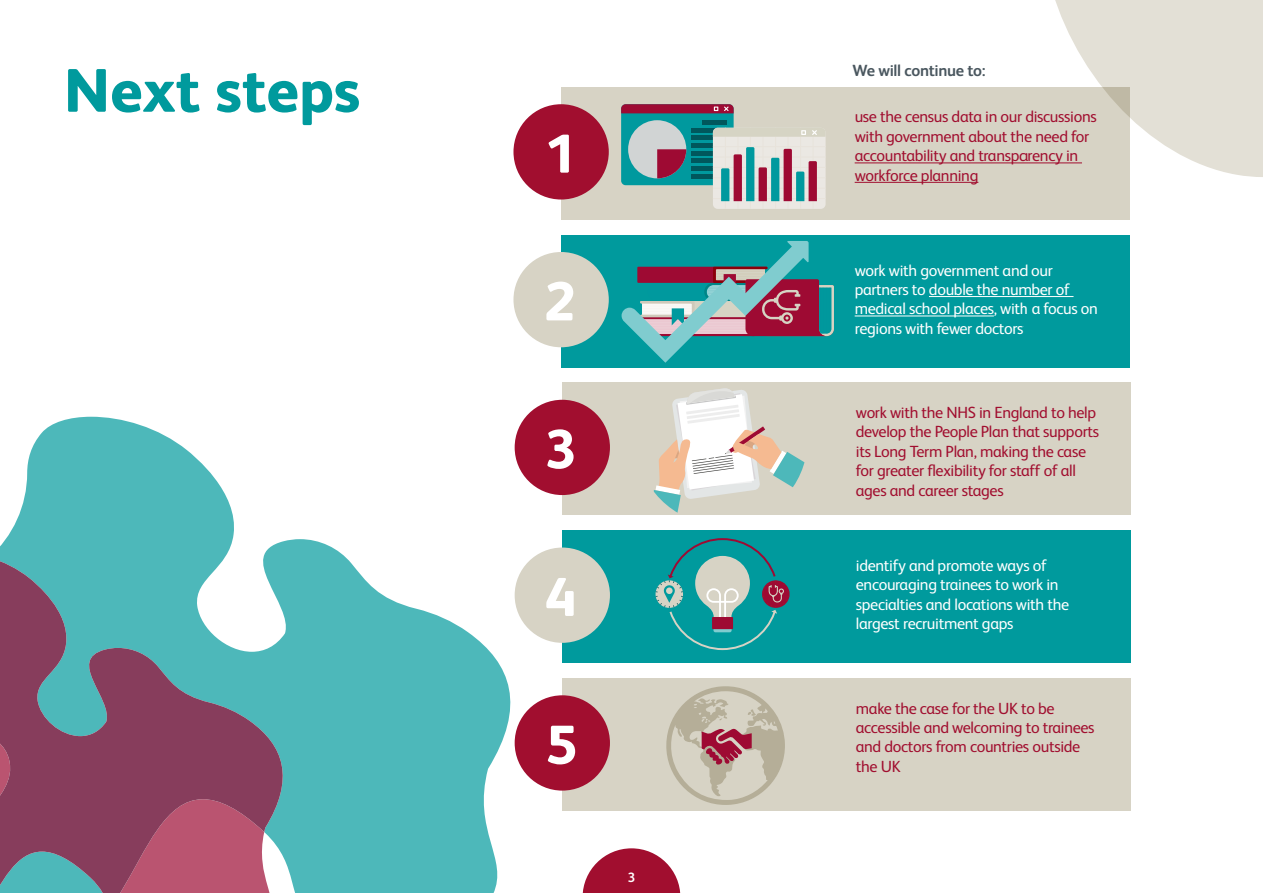
<style>
.page{position:relative;width:1263px;height:893px;background:#fff}
.page>*{position:absolute;margin:0;border:0;box-sizing:border-box;transform-origin:0 0}
.t1{font:800 61.5px "FS Albert";color:#009a9d}
.t2{font:800 54.75px "FS Albert";color:#fff}
.t3{font:16.2px/19.4px "FS Albert";letter-spacing:-.02em;color:#a10e2f}
.t4{font:16.2px/19.4px "FS Albert";letter-spacing:-.02em;color:#fff}
.t5{font:700 16.2px "FS Albert";letter-spacing:-.02em;color:#4a575f}
.t6{font:700 13.5px "FS Albert";color:#fff}
</style>
<div class="page">
<div style="left:562px;top:678px;width:569px;height:133px;background:#d7d3c5"></div>
<svg style="left:0;top:417px;width:526px;height:476px;fill:#4db8ba"></svg>
<svg style="left:0;top:557px;width:295px;height:336px;background:#81798b"></svg>
<div style="left:561px;top:87px;width:569px;height:133px;background:#d7d3c5"></div>
<hr style="left:855px;top:162px;width:227px;height:1px;background:#a10e2f">
<hr style="left:855px;top:182px;width:123px;height:1px;background:#a10e2f">
<div style="left:513px;top:104px;width:96px;height:96px;background:#a10e2f;border-radius:50%"></div>
<div style="left:621px;top:104px;width:113px;height:81px;background:#00999e;border-radius:5px"></div>
<svg style="left:621px;top:104px;width:113px;height:9px"></svg>
<div style="left:628px;top:120px;width:58px;height:58px;background:#d1d4d4;border-radius:50%"></div>
<svg style="left:657px;top:149px;width:29px;height:29px"></svg>
<div style="left:702px;top:120px;width:25px;height:5px;background:#00575c"></div>
<hr style="left:691px;top:128px;width:36px;height:4px;background:#00575c">
<hr style="left:691px;top:136px;width:36px;height:4px;background:#00575c">
<div style="left:691px;top:143px;width:36px;height:5px;background:#00575c"></div>
<hr style="left:691px;top:151px;width:36px;height:4px;background:#00575c">
<div style="left:691px;top:158px;width:36px;height:5px;background:#00575c"></div>
<div style="left:691px;top:166px;width:36px;height:5px;background:#00575c"></div>
<hr style="left:691px;top:174px;width:36px;height:4px;background:#00575c">
<svg style="left:713px;top:128px;width:113px;height:81px;background:#bab7b9"></svg>
<div style="left:561px;top:235px;width:569px;height:132px;background:#009a9d"></div>
<hr style="left:929px;top:296px;width:144px;height:1px;background:#fff">
<hr style="left:855px;top:316px;width:139px;height:1px;background:#fff">
<div style="left:513px;top:252px;width:96px;height:95px;background:#d7d3c5;border-radius:50%"></div>
<div style="left:562px;top:383px;width:569px;height:132px;background:#d7d3c5"></div>
<div style="left:515px;top:400px;width:95px;height:95px;background:#a10e2f;border-radius:50%"></div>
<div style="left:562px;top:530px;width:569px;height:133px;background:#009a9d"></div>
<div style="left:515px;top:547px;width:95px;height:96px;background:#d7d3c5;border-radius:50%"></div>
<div style="left:515px;top:695px;width:95px;height:96px;background:#a10e2f;border-radius:50%"></div>
<svg style="left:1028px;top:0;width:235px;height:298px"></svg>
<svg style="left:666px;top:686px;width:119px;height:119px"></svg>
<svg style="left:653px;top:388px;width:152px;height:125px"></svg>
<svg style="left:621px;top:241px;width:213px;height:122px"></svg>
<svg style="left:583px;top:848px;width:97px;height:45px"></svg>
<svg style="left:656px;top:538px;width:133px;height:112px"></svg>
<h1 class="t1" style="left:64px;top:54px;width:298px">Next steps</h1>
<h2 class="t2" style="left:544px;top:122px;width:33px">1</h2>
<h2 class="t2" style="left:544px;top:269px;width:33px">2</h2>
<h2 class="t2" style="left:545px;top:417px;width:33px">3</h2>
<h2 class="t2" style="left:545px;top:565px;width:33px">4</h2>
<h2 class="t2" style="left:545px;top:713px;width:33px">5</h2>
<p class="t6" style="left:628px;top:870px;width:9px">3</p>
<p class="t5" style="left:853px;top:61px;width:135px">We will continue to:</p>
<p class="t3" style="left:855px;top:107px;width:244px">use the census data in our discussions with government about the need for accountability and transparency in</p>
<p class="t3" style="left:855px;top:165px;width:125px">workforce planning</p>
<p class="t4" style="left:855px;top:260px;width:245px">work with government and our partners to double the number of medical school places, with a focus on</p>
<p class="t4" style="left:855px;top:318px;width:170px">regions with fewer doctors</p>
<p class="t3" style="left:856px;top:403px;width:245px">work with the NHS in England to help develop the People Plan that supports its Long Term Plan, making the case for greater flexibility for staff of all ages and career stages</p>
<p class="t4" style="left:856px;top:556px;width:215px">identify and promote ways of encouraging trainees to work in specialties and locations with the</p>
<p class="t4" style="left:856px;top:614px;width:159px">largest recruitment gaps</p>
<p class="t3" style="left:856px;top:698px;width:240px">make the case for the UK to be accessible and welcoming to trainees and doctors from countries outside</p>
<p class="t3" style="left:856px;top:756px;width:46px">the UK</p>
</div>
